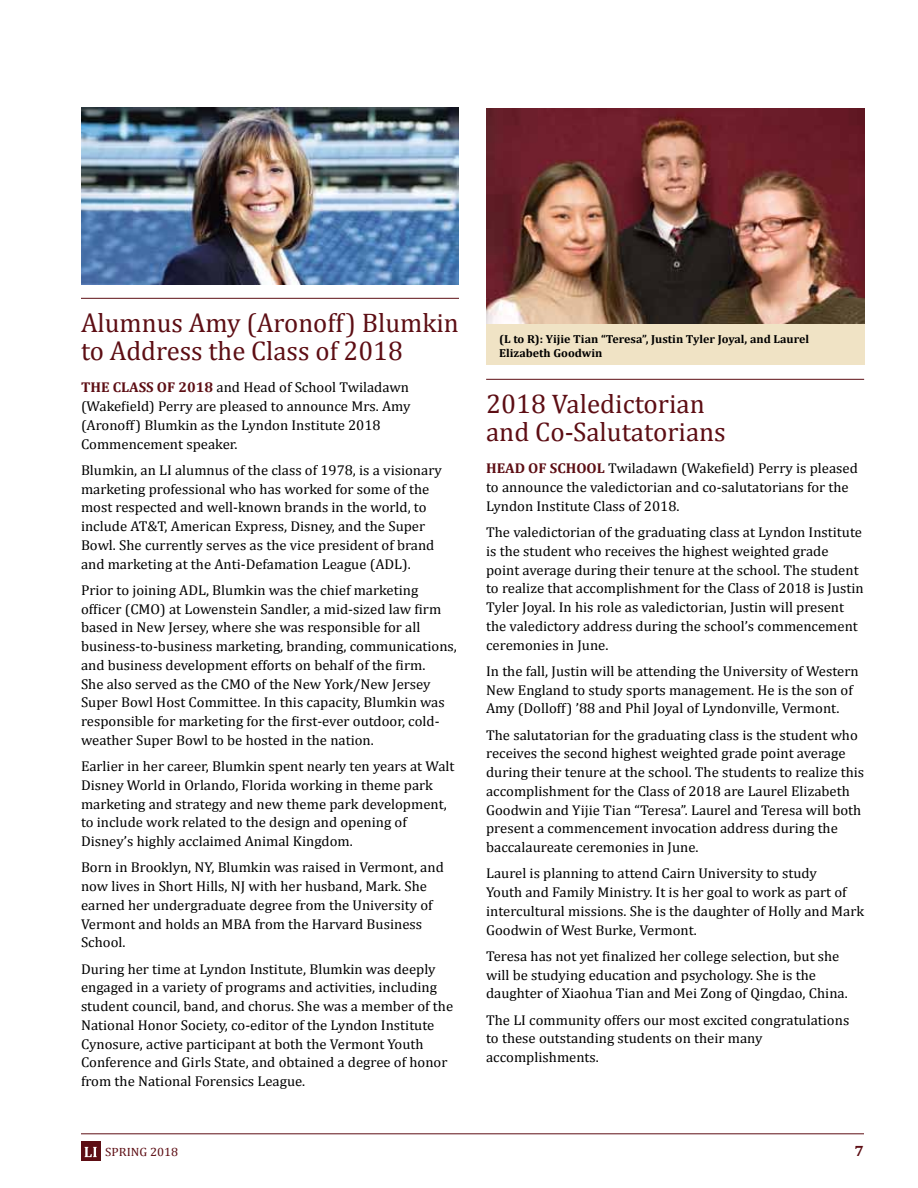
<style>
.page{position:relative;width:918px;height:1188px;background:#fff}
.page>*{position:absolute;margin:0;border:0;box-sizing:border-box;transform-origin:0 0}
.t1{font:27px/28.5px "Cambria";color:#5d0e14}
.t2{font:700 15px "Cambria";color:#5d0e14;scale:1.06 1}
.t3{font:14.25px/18.8px "Cambria";color:#000}
.t4{font:12px "Cambria";color:#5d0e14;scale:1.06 1}
.t5{font:700 11.7px/13.5px "Cambria";color:#000}
.s1{font-weight:700;color:#5d0e14}
</style>
<div class="page">
<hr style="left:81px;top:1134px;width:783px;height:1px;background:#5d0e14">
<div style="left:81px;top:1142px;width:19px;height:19px;background:#5d0e14"></div>
<svg style="left:84px;top:1147px;width:13px;height:10px"></svg>
<img style="left:486px;top:109px;width:378px;height:215px">
<hr style="left:486px;top:379px;width:378px;height:1px;background:#5d0e14">
<div style="left:486px;top:324px;width:378px;height:40px;background:#f0e3c5"></div>
<hr style="left:81px;top:298px;width:378px;height:1px;background:#5d0e14">
<img style="left:81px;top:108px;width:378px;height:176px">
<h1 class="t1" style="left:81px;top:308px;width:379px">Alumnus Amy (Aronoff) Blumkin to Address the Class of 2018</h1>
<p class="t3" style="left:81px;top:378px;width:331px"><span class="s1">The Class of 2018</span> and Head of School Twiladawn (Wakefield) Perry are pleased to announce Mrs. Amy (Aronoff) Blumkin as the Lyndon Institute 2018<br>Commencement speaker.</p>
<p class="t3" style="left:81px;top:460px;width:362px">Blumkin, an LI alumnus of the class of 1978, is a visionary marketing professional who has worked for some of the most respected and well-known brands in the world, to include AT&amp;T, American Express, Disney, and the Super Bowl. She currently serves as the vice president of brand and marketing at the Anti-Defamation League (ADL).</p>
<p class="t3" style="left:81px;top:580px;width:377px">Prior to joining ADL, Blumkin was the chief marketing officer (CMO) at Lowenstein Sandler, a mid-sized law firm based in New Jersey, where she was responsible for all business-to-business marketing, branding, communications, and business development efforts on behalf of the firm.<br>She also served as the CMO of the New York/New Jersey Super Bowl Host Committee. In this capacity, Blumkin was responsible for marketing for the first-ever outdoor, cold&shy;weather Super Bowl to be hosted in the nation.</p>
<p class="t3" style="left:81px;top:757px;width:375px">Earlier in her career, Blumkin spent nearly ten years at Walt Disney World in Orlando, Florida working in theme park marketing and strategy and new theme park development, to include work related to the design and opening of Disney’s highly acclaimed Animal Kingdom.</p>
<p class="t3" style="left:81px;top:858px;width:364px">Born in Brooklyn, NY, Blumkin was raised in Vermont, and now lives in Short Hills, NJ with her husband, Mark. She earned her undergraduate degree from the University of Vermont and holds an MBA from the Harvard Business School.</p>
<p class="t3" style="left:81px;top:959px;width:374px">During her time at Lyndon Institute, Blumkin was deeply engaged in a variety of programs and activities, including student council, band, and chorus. She was a member of the National Honor Society, co-editor of the Lyndon Institute Cynosure, active participant at both the Vermont Youth Conference and Girls State, and obtained a degree of honor from the National Forensics League.</p>
<p class="t5" style="left:499px;top:332px;width:311px">(L to R): Yijie Tian “Teresa”, Justin Tyler Joyal, and Laurel<br>Elizabeth Goodwin</p>
<h1 class="t1" style="left:486px;top:389px;width:241px">2018 Valedictorian and Co-Salutatorians</h1>
<p class="t3" style="left:486px;top:459px;width:373px"><span class="s1">Head of School</span> Twiladawn (Wakefield) Perry is pleased to announce the valedictorian and co-salutatorians for the<br>Lyndon Institute Class of 2018.</p>
<p class="t3" style="left:486px;top:523px;width:379px">The valedictorian of the graduating class at Lyndon Institute is the student who receives the highest weighted grade point average during their tenure at the school. The student to realize that accomplishment for the Class of 2018 is Justin Tyler Joyal. In his role as valedictorian, Justin will present the valedictory address during the school’s commencement ceremonies in June.</p>
<p class="t3" style="left:486px;top:661px;width:374px">In the fall, Justin will be attending the University of Western<br>New England to study sports management. He is the son of<br>Amy (Dolloff) ’88 and Phil Joyal of Lyndonville, Vermont.</p>
<p class="t3" style="left:486px;top:725px;width:380px">The salutatorian for the graduating class is the student who receives the second highest weighted grade point average during their tenure at the school. The students to realize this accomplishment for the Class of 2018 are Laurel Elizabeth Goodwin and Yijie Tian “Teresa”. Laurel and Teresa will both present a commencement invocation address during the baccalaureate ceremonies in June.</p>
<p class="t3" style="left:486px;top:864px;width:380px">Laurel is planning to attend Cairn University to study<br>Youth and Family Ministry. It is her goal to work as part of intercultural missions. She is the daughter of Holly and Mark Goodwin of West Burke, Vermont.</p>
<p class="t3" style="left:486px;top:946px;width:363px">Teresa has not yet finalized her college selection, but she will be studying education and psychology. She is the daughter of Xiaohua Tian and Mei Zong of Qingdao, China.</p>
<p class="t3" style="left:486px;top:1010px;width:365px">The LI community offers our most excited congratulations to these outstanding students on their many accomplishments.</p>
<p class="t4" style="left:105px;top:1145px;width:7px">spri</p>
<p class="t4" style="left:131px;top:1145px;width:46px">ng 2018</p>
<p class="t2" style="left:855px;top:1142px;width:10px">7</p>
</div>
